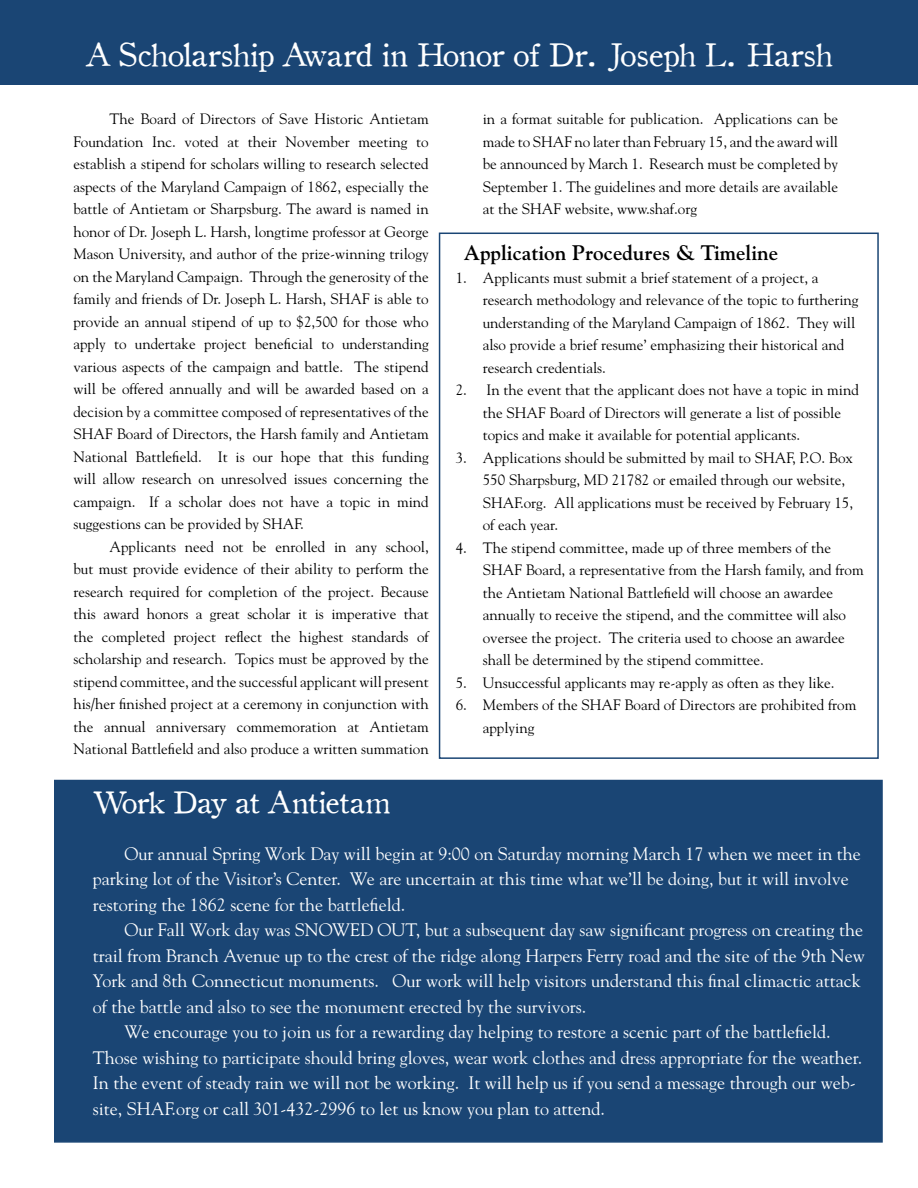
<style>
.page{position:relative;width:918px;height:1188px;background:#fff}
.page>*{position:absolute;margin:0;border:0;box-sizing:border-box;transform-origin:0 0}
.t1{font:31.5px "Old Style 1 HPLHS";color:#fff}
.t2{font:30px "Old Style 1 HPLHS";color:#fff}
.t3{font:700 21px "Goudy";color:#000}
.t4{font:18px/25.5px "Goudy";color:#fff}
.t5{font:15px/22.5px "Goudy";color:#000}
</style>
<div class="page">
<div style="left:0;top:0;width:918px;height:84px;background:#1a4574"></div>
<div style="left:439px;top:233px;width:440px;height:526px;border:2px solid #1a4574"></div>
<div style="left:54px;top:780px;width:829px;height:363px;background:#1a4574;border:2px solid #1a4574"></div>
<h1 class="t1" style="left:86px;top:32px;width:748px">A Scholarship Award in Honor of Dr. Joseph L. Harsh</h1>
<p class="t5" style="left:73px;top:107px;width:357px;text-align:justify;text-indent:36px">The Board of Directors of Save Historic Antietam Foundation Inc. voted at their November meeting to establish a stipend for scholars willing to research selected aspects of the Maryland Campaign of 1862, especially the battle of Antietam or Sharpsburg. The award is named in honor of Dr. Joseph L. Harsh, longtime professor at George Mason University, and author of the prize-winning trilogy on the Maryland Campaign. Through the generosity of the family and friends of Dr. Joseph L. Harsh, SHAF is able to provide an annual stipend of up to $2,500 for those who apply to undertake project beneficial to understanding various aspects of the campaign and battle. The stipend will be offered annually and will be awarded based on a decision by a committee composed of representatives of the SHAF Board of Directors, the Harsh family and Antietam National Battlefield. It is our hope that this funding will allow research on unresolved issues concerning the campaign. If a scholar does not have a topic in mind suggestions can be provided by SHAF.</p>
<p class="t5" style="left:73px;top:535px;width:357px;text-align:justify;text-indent:36px">Applicants need not be enrolled in any school, but must provide evidence of their ability to perform the research required for completion of the project. Because this award honors a great scholar it is imperative that the completed project reflect the highest standards of scholarship and research. Topics must be approved by the stipend committee, and the successful applicant will present his/her finished project at a ceremony in conjunction with the annual anniversary commemoration at Antietam National Battlefield and also produce a written summation</p>
<p class="t5" style="left:483px;top:107px;width:357px;text-align:justify">in a format suitable for publication. Applications can be made to SHAF no later than February 15, and the award will be announced by March 1. Research must be completed by September 1. The guidelines and more details are available at the SHAF website, www.shaf.org</p>
<h3 class="t3" style="left:464px;top:240px;width:316px">Application Procedures &amp; Timeline</h3>
<p class="t5" style="left:483px;top:266px;width:377px;text-indent:-27px">1. Applicants must submit a brief statement of a project, a research methodology and relevance of the topic to furthering understanding of the Maryland Campaign of 1862. They will also provide a brief resume’ emphasizing their historical and research credentials.</p>
<p class="t5" style="left:483px;top:378px;width:378px;text-indent:-27px">2. In the event that the applicant does not have a topic in mind the SHAF Board of Directors will generate a list of possible topics and make it available for potential applicants.</p>
<p class="t5" style="left:483px;top:446px;width:372px;text-indent:-27px">3. Applications should be submitted by mail to SHAF, P.O. Box 550 Sharpsburg, MD 21782 or emailed through our website, SHAF.org. All applications must be received by February 15, of each year.</p>
<p class="t5" style="left:483px;top:536px;width:382px;text-indent:-27px">4. The stipend committee, made up of three members of the SHAF Board, a representative from the Harsh family, and from the Antietam National Battlefield will choose an awardee annually to receive the stipend, and the committee will also oversee the project. The criteria used to choose an awardee shall be determined by the stipend committee.</p>
<p class="t5" style="left:456px;top:671px;width:380px">5. Unsuccessful applicants may re-apply as often as they like.</p>
<p class="t5" style="left:483px;top:693px;width:375px;text-indent:-27px">6. Members of the SHAF Board of Directors are prohibited from applying</p>
<h2 class="t2" style="left:93px;top:780px;width:298px">Work Day at Antietam</h2>
<p class="t4" style="left:93px;top:840px;width:769px;text-indent:32px">Our annual Spring Work Day will begin at 9:00 on Saturday morning March 17 when we meet in the parking lot of the Visitor’s Center. We are uncertain at this time what we’ll be doing, but it will involve restoring the 1862 scene for the battlefield.</p>
<p class="t4" style="left:124px;top:917px;width:740px">Our Fall Work day was SNOWED OUT, but a subsequent day saw significant progress on creating the</p>
<p class="t4" style="left:93px;top:942px;width:773px">trail from Branch Avenue up to the crest of the ridge along Harpers Ferry road and the site of the 9th New</p>
<p class="t4" style="left:93px;top:968px;width:770px">York and 8th Connecticut monuments. Our work will help visitors understand this final climactic attack</p>
<p class="t4" style="left:93px;top:993px;width:495px">of the battle and also to see the monument erected by the survivors.</p>
<p class="t4" style="left:124px;top:1019px;width:708px">We encourage you to join us for a rewarding day helping to restore a scenic part of the battlefield.</p>
<p class="t4" style="left:93px;top:1044px;width:771px">Those wishing to participate should bring gloves, wear work clothes and dress appropriate for the weather.</p>
<p class="t4" style="left:93px;top:1070px;width:764px">In the event of steady rain we will not be working. It will help us if you send a message through our web-</p>
<p class="t4" style="left:93px;top:1095px;width:514px">site, SHAF.org or call 301-432-2996 to let us know you plan to attend.</p>
</div>
